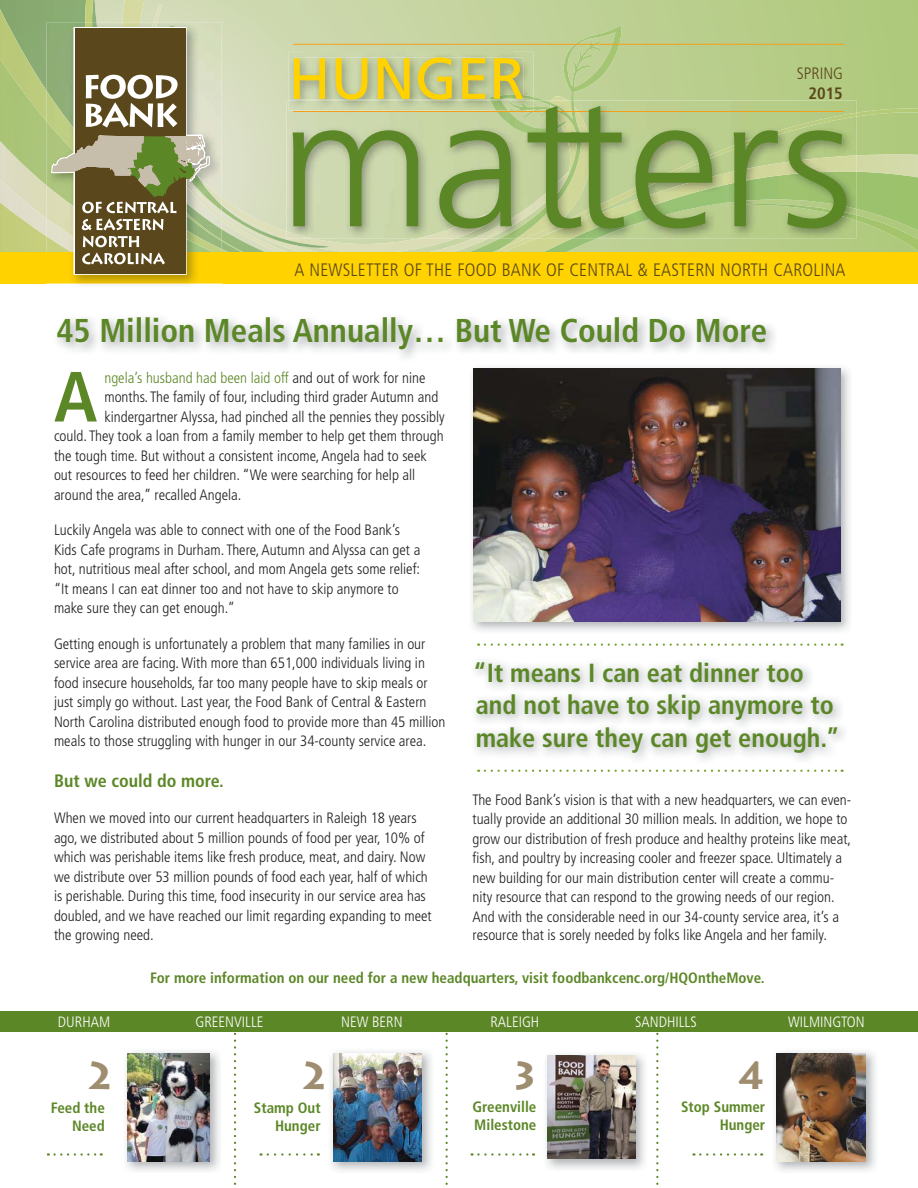
<style>
.page{position:relative;width:918px;height:1188px;background:#fff}
.page>*{position:absolute;margin:0;border:0;box-sizing:border-box;transform-origin:0 0}
.t1{font:300 183.9px "Frutiger";color:#5c8727}
.t2{font:700 condensed 70.8px "Frutiger";color:#5c8727}
.t3{font:58.35px "Frutiger";color:#ffd200}
.t4{font:700 38.4px "Lithos Pro";color:#9e8d6f}
.t5{font:700 condensed 33px "Frutiger";color:#5c8727}
.t6{font:700 condensed 26.25px/32.5px "Frutiger";color:#5c8727}
.t7{font:300 condensed 18px "Frutiger";letter-spacing:.01em;color:#5a471b}
.t8{font:700 condensed 18px "Frutiger";color:#5c8727}
.t9{font:300 condensed 16.5px "Frutiger";color:#5a471b}
.t10{font:700 condensed 16.5px "Frutiger";color:#5a471b}
.t11{font:300 condensed 15px/19.5px "Frutiger";color:#231f20}
.t12{font:700 condensed 15px/18px "Frutiger";color:#5c8727;text-align:right}
.t13{font:300 condensed 15px "Frutiger";color:#fff}
.t14{font:300 condensed 15px "Frutiger";color:#5c8727}
.s1{color:#231f20}
</style>
<div class="page">
<img style="left:265px;top:4px;width:223px;height:248px">
<img style="left:469px;top:25px;width:155px;height:227px">
<img style="left:0;top:9px;width:85px;height:50px">
<img style="left:0;top:59px;width:46px;height:121px">
<img style="left:85px;top:0;width:158px;height:252px">
<img style="left:493px;top:109px;width:425px;height:143px">
<img style="left:0;top:180px;width:46px;height:56px">
<img style="left:222px;top:205px;width:107px;height:43px">
<img style="left:856px;top:215px;width:62px;height:36px">
<img style="left:122px;top:0;width:22px;height:22px">
<svg style="left:48px;top:1153px;width:54px;height:3px"></svg>
<svg style="left:268px;top:1153px;width:51px;height:3px"></svg>
<svg style="left:472px;top:1153px;width:62px;height:3px"></svg>
<svg style="left:700px;top:1153px;width:62px;height:3px"></svg>
<svg style="left:234px;top:1034px;width:2px;height:151px"></svg>
<svg style="left:446px;top:1034px;width:2px;height:151px"></svg>
<svg style="left:656px;top:1034px;width:3px;height:151px"></svg>
<img style="left:126px;top:1051px;width:94px;height:120px">
<img style="left:127px;top:1053px;width:82px;height:108px">
<img style="left:331px;top:1051px;width:101px;height:120px">
<img style="left:333px;top:1053px;width:89px;height:108px">
<img style="left:775px;top:1051px;width:101px;height:120px">
<img style="left:777px;top:1053px;width:89px;height:108px">
<div style="left:0;top:252px;width:918px;height:32px;background:#ffd200"></div>
<div style="left:0;top:1011px;width:918px;height:21px;background:#5c8727"></div>
<img style="left:46px;top:249px;width:176px;height:35px">
<img style="left:46px;top:22px;width:176px;height:227px">
<img style="left:46px;top:121px;width:166px;height:131px">
<img style="left:85px;top:22px;width:137px;height:219px">
<img style="left:46px;top:218px;width:27px;height:34px">
<img style="left:160px;top:26px;width:62px;height:185px">
<img style="left:122px;top:22px;width:38px;height:5px">
<div style="left:73px;top:27px;width:114px;height:248px;border:3px solid #fff"></div>
<div style="left:75px;top:28px;width:110px;height:245px;background:#5a471b"></div>
<svg style="left:82px;top:236px;width:83px;height:28px"></svg>
<svg style="left:50px;top:75px;width:161px;height:155px"></svg>
<svg style="left:485px;top:644px;width:358px;height:2px"></svg>
<svg style="left:485px;top:770px;width:358px;height:2px"></svg>
<img style="left:472px;top:367px;width:378px;height:264px">
<img style="left:474px;top:369px;width:366px;height:252px">
<img style="left:288px;top:52px;width:245px;height:48px">
<img style="left:523px;top:95px;width:10px;height:5px">
<img style="left:294px;top:57px;width:229px;height:43px">
<img style="left:490px;top:94px;width:33px;height:6px">
<hr style="left:293px;top:44px;width:551px;height:1px;background:#f59f1a">
<img style="left:286px;top:100px;width:570px;height:71px">
<img style="left:286px;top:171px;width:210px;height:68px">
<img style="left:496px;top:100px;width:89px;height:139px">
<img style="left:525px;top:113px;width:331px;height:126px">
<img style="left:704px;top:204px;width:152px;height:16px">
<img style="left:293px;top:111px;width:551px;height:1px">
<img style="left:546px;top:1054px;width:99px;height:115px">
<img style="left:548px;top:1056px;width:87px;height:103px">
<h3 class="t3" style="left:288px;top:44px;width:238px">HUNGER</h3>
<h1 class="t1" style="left:279px;top:88px;width:575px">matters</h1>
<p class="t9" style="left:797px;top:67px;width:48px">SPRING</p>
<p class="t10" style="left:809px;top:87px;width:36px">2015</p>
<p class="t7" style="left:294px;top:262px;width:553px">A NEWSLETTER OF THE FOOD BANK OF CENTRAL &amp; EASTERN NORTH CAROLINA</p>
<h3 class="t5" style="left:56px;top:317px;width:712px">45 Million Meals Annually… But We Could Do More</h3>
<h2 class="t2" style="left:54px;top:368px;width:45px">A</h2>
<p class="t14" style="left:104px;top:371px;width:323px">ngela’s husband had been laid off <span class="s1">and out of work for nine</span></p>
<p class="t11" style="left:104px;top:388px;width:335px">months. The family of four, including third grader Autumn and</p>
<p class="t11" style="left:104px;top:408px;width:342px">kindergartner Alyssa, had pinched all the pennies they possibly</p>
<p class="t11" style="left:54px;top:427px;width:391px">could. They took a loan from a family member to help get them through</p>
<p class="t11" style="left:54px;top:447px;width:374px">the tough time. But without a consistent income, Angela had to seek</p>
<p class="t11" style="left:54px;top:466px;width:363px">out resources to feed her children. “We were searching for help all</p>
<p class="t11" style="left:54px;top:486px;width:189px">around the area,” recalled Angela.</p>
<p class="t11" style="left:54px;top:521px;width:368px">Luckily Angela was able to connect with one of the Food Bank’s Kids Cafe programs in Durham. There, Autumn and Alyssa can get a hot, nutritious meal after school, and mom Angela gets some relief: “It means I can eat dinner too and not have to skip anymore to make sure they can get enough.”</p>
<p class="t11" style="left:54px;top:635px;width:393px">Getting enough is unfortunately a problem that many families in our service area are facing. With more than 651,000 individuals living in food insecure households, far too many people have to skip meals or just simply go without. Last year, the Food Bank of Central &amp; Eastern North Carolina distributed enough food to provide more than 45 million meals to those struggling with hunger in our 34-county service area.</p>
<p class="t8" style="left:54px;top:774px;width:171px">But we could do more.</p>
<p class="t11" style="left:54px;top:809px;width:379px">When we moved into our current headquarters in Raleigh 18 years ago, we distributed about 5 million pounds of food per year, 10% of which was perishable items like fresh produce, meat, and dairy. Now we distribute over 53 million pounds of food each year, half of which is perishable. During this time, food insecurity in our service area has doubled, and we have reached our limit regarding expanding to meet the growing need.</p>
<h3 class="t6" style="left:473px;top:658px;width:368px">“It means I can eat dinner too and not have to skip anymore to make sure they can get enough.”</h3>
<p class="t11" style="left:473px;top:791px;width:380px">The Food Bank’s vision is that with a new headquarters, we can even&shy;tually provide an additional 30 million meals. In addition, we hope to grow our distribution of fresh produce and healthy proteins like meat, fish, and poultry by increasing cooler and freezer space. Ultimately a new building for our main distribution center will create a commu&shy;nity resource that can respond to the growing needs of our region.<br>And with the considerable need in our 34-county service area, it’s a</p>
<p class="t11" style="left:473px;top:926px;width:356px">resource that is sorely needed by folks like Angela and her family.</p>
<p class="t12" style="left:150px;top:970px;width:616px">For more information on our need for a new headquarters, visit foodbankcenc.org/HQOntheMove.</p>
<p class="t13" style="left:58px;top:1016px;width:54px">DURHAM</p>
<p class="t13" style="left:195px;top:1016px;width:70px">GREENVILLE</p>
<p class="t13" style="left:341px;top:1016px;width:63px">NEW BERN</p>
<p class="t13" style="left:490px;top:1016px;width:50px">RALEIGH</p>
<p class="t13" style="left:635px;top:1016px;width:63px">SANDHILLS</p>
<p class="t13" style="left:788px;top:1016px;width:78px">WILMINGTON</p>
<h3 class="t4" style="left:85px;top:1054px;width:31px">2</h3>
<h3 class="t4" style="left:300px;top:1054px;width:31px">2</h3>
<h3 class="t4" style="left:511px;top:1054px;width:31px">3</h3>
<h3 class="t4" style="left:737px;top:1054px;width:31px">4</h3>
<p class="t12" style="left:681px;top:1099px;width:86px">Stop Summer<br>Hunger</p>
<p class="t12" style="left:51px;top:1100px;width:56px">Feed the<br>Need</p>
<p class="t12" style="left:472px;top:1099px;width:66px;text-align:left">Greenville<br>Milestone</p>
<p class="t12" style="left:254px;top:1100px;width:68px">Stamp Out<br>Hunger</p>
</div>
